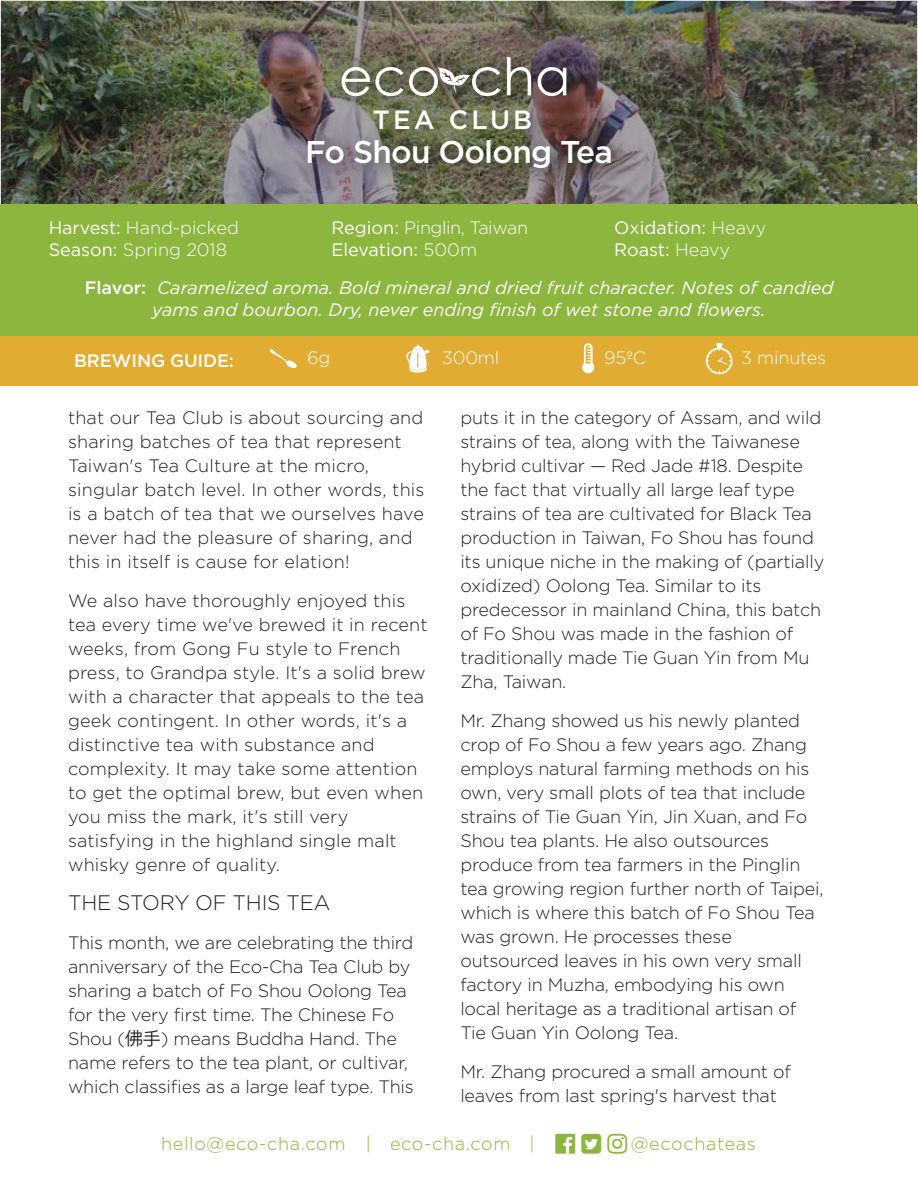
<style>
.page{position:relative;width:918px;height:1188px;background:#fff}
.page>*{position:absolute;margin:0;border:0;box-sizing:border-box;transform-origin:0 0}
.t1{font:500 31.5px "Gotham";letter-spacing:-.025em;color:#fff}
.t2{font:500 26.4px "Gotham";letter-spacing:.12em;color:#fff}
.t3{font:300 21px "Gotham";letter-spacing:-.01em;color:#231f20}
.t4{font:300 18px/24px "Gotham";letter-spacing:-.01em;color:#231f20}
.t5{font:300 18px/24px "Gotham";letter-spacing:.01em;color:#231f20}
.t6{font:italic 18px/21.6px "Gotham";color:#fff;text-align:center}
.t7{font:300 18px/21.6px "Gotham";letter-spacing:-.01em;color:#fff}
.t8{font:300 18px "Gotham";letter-spacing:.04em;color:#8db53f}
.t9{font:18px/21.6px "Gotham";color:#fff}
.t10{font:500 18px "Gotham";letter-spacing:-.01em;color:#fff}
.s1{font-weight:400}
.s2{font-weight:300}
.s3{font-weight:500;font-style:normal}
.s4{font-family:"Koz Go Pr 6 N";font-weight:400}
</style>
<div class="page">
<img style="left:3px;top:3px;width:912px;height:201px">
<div style="left:0;top:335px;width:918px;height:50px;background:#e2ac32"></div>
<svg style="left:270px;top:349px;width:27px;height:19px"></svg>
<svg style="left:406px;top:345px;width:24px;height:28px"></svg>
<svg style="left:706px;top:343px;width:26px;height:31px"></svg>
<svg style="left:582px;top:343px;width:13px;height:31px"></svg>
<div style="left:0;top:204px;width:918px;height:132px;background:#8db63f"></div>
<img style="left:320px;top:36px;width:276px;height:79px">
<svg style="left:507px;top:57px;width:24px;height:38px"></svg>
<svg style="left:538px;top:67px;width:28px;height:29px"></svg>
<svg style="left:342px;top:67px;width:158px;height:29px"></svg>
<img style="left:52px;top:115px;width:823px;height:89px">
<h2 class="t2" style="left:373px;top:103px;width:161px">TEA CLUB</h2>
<h1 class="t1" style="left:305px;top:131px;width:309px">Fo Shou Oolong Tea</h1>
<p class="t7" style="left:49px;top:217px;width:192px"><span class="s1">Harvest:</span> Hand-picked<br><span class="s1">Season:</span> Spring 2018</p>
<p class="t7" style="left:331px;top:217px;width:198px"><span class="s1">Region:</span> Pinglin, Taiwan<br><span class="s1">Elevation:</span> 500m</p>
<p class="t9" style="left:614px;top:217px;width:154px">Oxidation: <span class="s2">Heavy<br></span>Roast: <span class="s2">Heavy</span></p>
<p class="t6" style="left:85px;top:277px;width:750px"><span class="s3">Flavor:</span> Caramelized aroma. Bold mineral and dried fruit character. Notes of candied yams and bourbon. Dry, never ending finish of wet stone and flowers.</p>
<p class="t10" style="left:74px;top:349px;width:161px">BREWING GUIDE:</p>
<p class="t7" style="left:307px;top:347px;width:25px">6g</p>
<p class="t7" style="left:442px;top:347px;width:59px">300ml</p>
<p class="t7" style="left:604px;top:347px;width:44px">95ºC</p>
<p class="t7" style="left:741px;top:347px;width:86px">3 minutes</p>
<p class="t5" style="left:68px;top:405px;width:358px">that our Tea Club is about sourcing and sharing batches of tea that represent Taiwan's Tea Culture at the micro, singular batch level. In other words, this is a batch of tea that we ourselves have never had the pleasure of sharing, and this in itself is cause for elation!</p>
<p class="t5" style="left:68px;top:588px;width:361px">We also have thoroughly enjoyed this tea every time we've brewed it in recent weeks, from Gong Fu style to French press, to Grandpa style. It's a solid brew with a character that appeals to the tea geek contingent. In other words, it's a distinctive tea with substance and complexity. It may take some attention to get the optimal brew, but even when you miss the mark, it's still very satisfying in the highland single malt whisky genre of quality.</p>
<p class="t3" style="left:68px;top:890px;width:264px">THE STORY OF THIS TEA</p>
<p class="t4" style="left:68px;top:930px;width:347px">This month, we are celebrating the third anniversary of the Eco-Cha Tea Club by sharing a batch of Fo Shou Oolong Tea for the very first time. The Chinese Fo Shou (<span class="s4">佛手</span>) means Buddha Hand. The name refers to the tea plant, or cultivar, which classifies as a large leaf type. This</p>
<p class="t4" style="left:460px;top:405px;width:365px">puts it in the category of Assam, and wild strains of tea, along with the Taiwanese hybrid cultivar — Red Jade #18. Despite the fact that virtually all large leaf type strains of tea are cultivated for Black Tea production in Taiwan, Fo Shou has found its unique niche in the making of (partially oxidized) Oolong Tea. Similar to its predecessor in mainland China, this batch of Fo Shou was made in the fashion of traditionally made Tie Guan Yin from Mu Zha, Taiwan.</p>
<p class="t4" style="left:460px;top:708px;width:365px">Mr. Zhang showed us his newly planted crop of Fo Shou a few years ago. Zhang employs natural farming methods on his own, very small plots of tea that include strains of Tie Guan Yin, Jin Xuan, and Fo Shou tea plants. He also outsources produce from tea farmers in the Pinglin tea growing region further north of Taipei, which is where this batch of Fo Shou Tea was grown. He processes these outsourced leaves in his own very small factory in Muzha, embodying his own local heritage as a traditional artisan of Tie Guan Yin Oolong Tea.</p>
<p class="t4" style="left:460px;top:1059px;width:332px">Mr. Zhang procured a small amount of leaves from last spring's harvest that</p>
<p class="t8" style="left:161px;top:1133px;width:186px">hello@eco-cha.com</p>
<p class="t8" style="left:366px;top:1133px;width:170px">| eco-cha.com |</p>
<p class="t8" style="left:631px;top:1133px;width:126px">@ecochateas</p>
</div>
